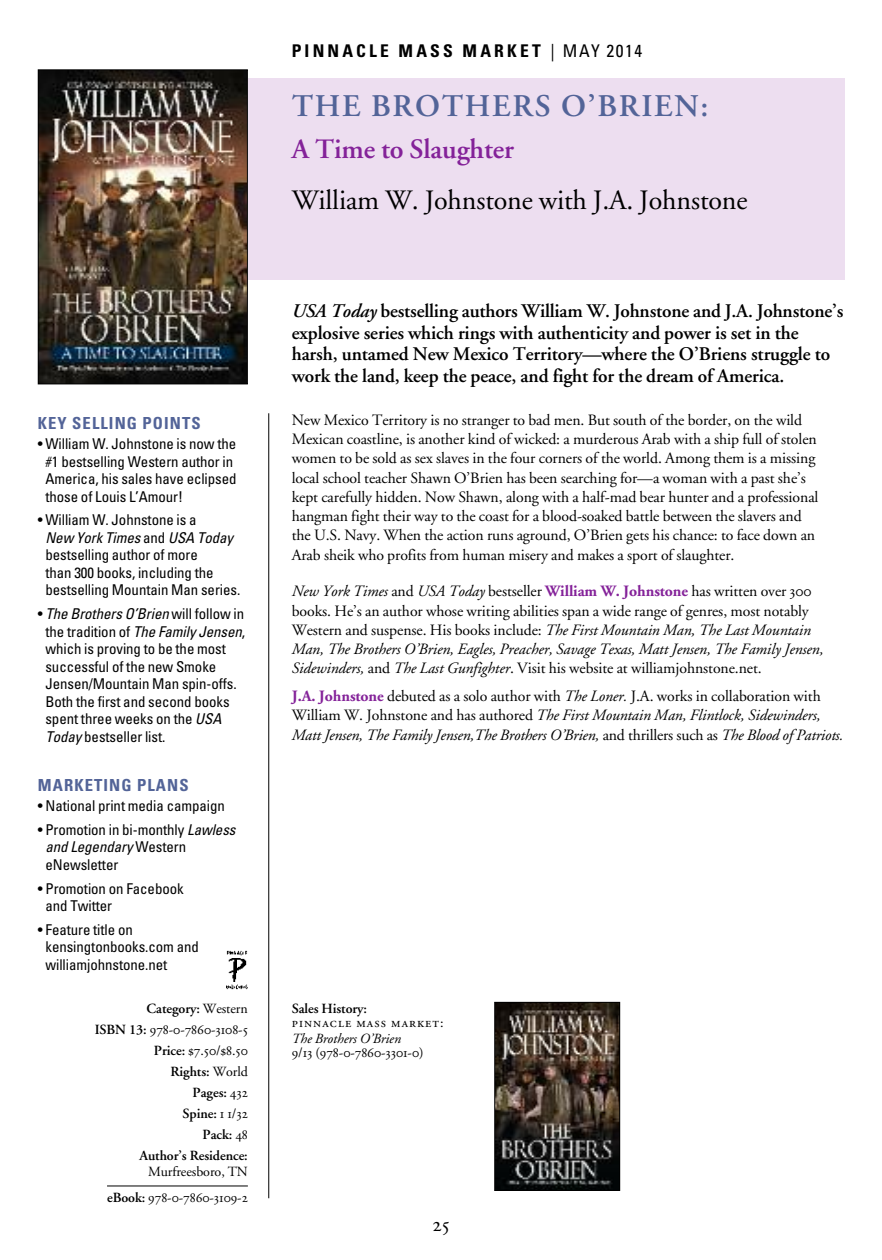
<style>
.page{position:relative;width:882px;height:1260px;background:#fff}
.page>*{position:absolute;margin:0;border:0;box-sizing:border-box;transform-origin:0 0}
.t1{font:600 31.5px "Adobe Garamond";letter-spacing:.055em;color:#536498}
.t2{font:28px "Adobe Garamond";letter-spacing:-.005em;color:#000}
.t3{font:600 28px "Adobe Garamond";letter-spacing:-.005em;color:#842299}
.t4{font:21px "Adobe Garamond Regular SC";color:#000}
.t5{font:600 19.25px/21.9px "Adobe Garamond";letter-spacing:-.005em;color:#000}
.t6{font:700 condensed 17.5px "Univers";letter-spacing:.18em;color:#000}
.t7{font:700 condensed 16.62px "Univers";letter-spacing:.065em;color:#536498}
.t8{font:15.75px/19.2px "Adobe Garamond";letter-spacing:-.005em;color:#000}
.t9{font:italic 15.75px/19.2px "Adobe Garamond";letter-spacing:-.01em;color:#000}
.t10{font:condensed 14.88px/17.5px "Univers";letter-spacing:-.005em;color:#000}
.t11{font:14px/21px "Adobe Garamond Regular SC";letter-spacing:-.005em;color:#000;text-align:right}
.t12{font:600 14px/21px "Adobe Garamond";letter-spacing:-.005em;color:#000;text-align:right}
.t13{font:14px "Adobe Garamond Regular SC";letter-spacing:.075em;color:#000}
.t14{font:italic 14px "Adobe Garamond";letter-spacing:-.005em;color:#000}
.t15{font:14px "Adobe Garamond";letter-spacing:-.005em;color:#000}
.s1{font-style:italic}
.s2{font-weight:400}
.s3{font-family:"Adobe Garamond";font-weight:600}
.s4{font-family:"Adobe Garamond Regular SC";font-weight:400}
.s5{font-weight:700;color:#842299}
.s6{font-family:"Adobe Garamond Regular SC"}
.s7{font-weight:700;font-style:normal;color:#842299}
.s8{font-style:normal}
</style>
<div class="page">
<div style="left:226px;top:78px;width:618px;height:202px;background:#eddef0"></div>
<hr style="left:268px;top:413px;width:1px;height:785px;background:#000">
<hr style="left:107px;top:1186px;width:141px;height:1px;background:#000">
<img style="left:40px;top:71px;width:206px;height:311px">
<div style="left:38px;top:69px;width:210px;height:315px;border:1px solid #000"></div>
<img style="left:496px;top:1004px;width:122px;height:185px">
<div style="left:494px;top:1002px;width:126px;height:189px;border:1px solid #000"></div>
<img style="left:226px;top:950px;width:22px;height:39px">
<p class="t7" style="left:38px;top:417px;width:164px">KEY SELLING POINTS</p>
<p class="t10" style="left:45px;top:436px;width:193px;text-indent:-8px">• William W. Johnstone is now the #1 bestselling Western author in<br>America, his sales have eclipsed those of Louis L’Amour!</p>
<p class="t10" style="left:45px;top:513px;width:196px;text-indent:-8px">• William W. Johnstone is a<br><span class="s1">New York Times</span> and <span class="s1">USA Today </span>bestselling author of more<br>than 300 books, including the bestselling Mountain Man series.</p>
<p class="t10" style="left:45px;top:606px;width:201px;text-indent:-8px">• <span class="s1">The Brothers O’Brien</span> will follow in the tradition of <span class="s1">The Family Jensen</span>, which is proving to be the most successful of the new Smoke<br>Jensen/Mountain Man spin-offs.<br>Both the first and second books spent three weeks on the <span class="s1">USA<br>Today</span> bestseller list.</p>
<p class="t7" style="left:38px;top:779px;width:152px">MARKETING PLANS</p>
<p class="t10" style="left:38px;top:798px;width:189px">• National print media campaign</p>
<p class="t10" style="left:45px;top:822px;width:192px;text-indent:-8px">• Promotion in bi-monthly <span class="s1">Lawless and Legendary</span> Western eNewsletter</p>
<p class="t10" style="left:45px;top:881px;width:140px;text-indent:-8px">• Promotion on Facebook and Twitter</p>
<p class="t10" style="left:45px;top:922px;width:155px;text-indent:-8px">• Feature title on kensingtonbooks.com and williamjohnstone.net</p>
<p class="t12" style="left:147px;top:999px;width:103px">Category: <span class="s2">Western</span></p>
<p class="t11" style="left:95px;top:1020px;width:155px"><span class="s3">ISBN 13:</span> 978-0-7860-3108-5<br><span class="s3">Price:</span> $7.50/$8.50</p>
<p class="t12" style="left:139px;top:1062px;width:110px">Rights: <span class="s2">World<br></span>Pages: <span class="s4">432<br></span>Spine: <span class="s4">1 1/32<br></span>Pack: <span class="s4">48<br></span>Author’s Residence:</p>
<p class="t15" style="left:148px;top:1166px;width:101px">Murfreesboro, TN</p>
<p class="t11" style="left:107px;top:1189px;width:142px"><span class="s3">eBook:</span> 978-0-7860-3109-2</p>
<p class="t6" style="left:292px;top:44px;width:352px">PINNACLE MASS MARKET <span class="s2">| MAY 2014</span></p>
<h1 class="t1" style="left:292px;top:94px;width:418px">THE BROTHERS O’BRIEN:</h1>
<h2 class="t3" style="left:292px;top:138px;width:224px">A Time to Slaughter</h2>
<h2 class="t2" style="left:292px;top:188px;width:457px">William W. Johnstone with J.A. Johnstone</h2>
<p class="t5" style="left:292px;top:301px;width:553px"><span class="s1">USA Today</span> bestselling authors William W. Johnstone and J.A. Johnstone’s explosive series which rings with authenticity and power is set in the harsh, untamed New Mexico Territory—where the O’Briens struggle to work the land, keep the peace, and fight for the dream of America.</p>
<p class="t8" style="left:292px;top:412px;width:528px">New Mexico Territory is no stranger to bad men. But south of the border, on the wild Mexican coastline, is another kind of wicked: a murderous Arab with a ship full of stolen women to be sold as sex slaves in the four corners of the world. Among them is a missing local school teacher Shawn O’Brien has been searching for—a woman with a past she’s kept carefully hidden. Now Shawn, along with a half-mad bear hunter and a professional hangman fight their way to the coast for a blood-soaked battle between the slavers and the U.S. Navy. When the action runs aground, O’Brien gets his chance: to face down an Arab sheik who profits from human misery and makes a sport of slaughter.</p>
<p class="t8" style="left:292px;top:583px;width:534px"><span class="s1">New York Times</span> and <span class="s1">USA Today</span> bestseller <span class="s5">William W. Johnstone</span> has written over <span class="s6">300 </span>books. He’s an author whose writing abilities span a wide range of genres, most notably Western and suspense. His books include: <span class="s1">The First Mountain Man, The Last Mountain Man, The Brothers O’Brien, Eagles, Preacher, Savage Texas, Matt Jensen, The Family Jensen, Sidewinders,</span> and <span class="s1">The Last Gunfighter</span>. Visit his website at williamjohnstone.net.</p>
<p class="t9" style="left:292px;top:688px;width:553px"><span class="s7">J.A. Johnstone</span> <span class="s8">debuted as a solo author with</span> The Loner. <span class="s8">J.A. works in collaboration with<br>William W. Johnstone and has authored</span> The First Mountain Man, Flintlock, Sidewinders,<br>Matt Jensen, The Family Jensen,The Brothers O’Brien, <span class="s8">and thrillers such as</span> The Blood of Patriots.</p>
<p class="t12" style="left:292px;top:999px;width:77px">Sales History:</p>
<p class="t13" style="left:292px;top:1017px;width:153px">pinnacle mass market:</p>
<p class="t14" style="left:292px;top:1033px;width:111px">The Brothers O’Brien</p>
<p class="t11" style="left:292px;top:1043px;width:133px">9/13 (978-0-7860-3301-0)</p>
<h3 class="t4" style="left:433px;top:1216px;width:18px">25</h3>
</div>
